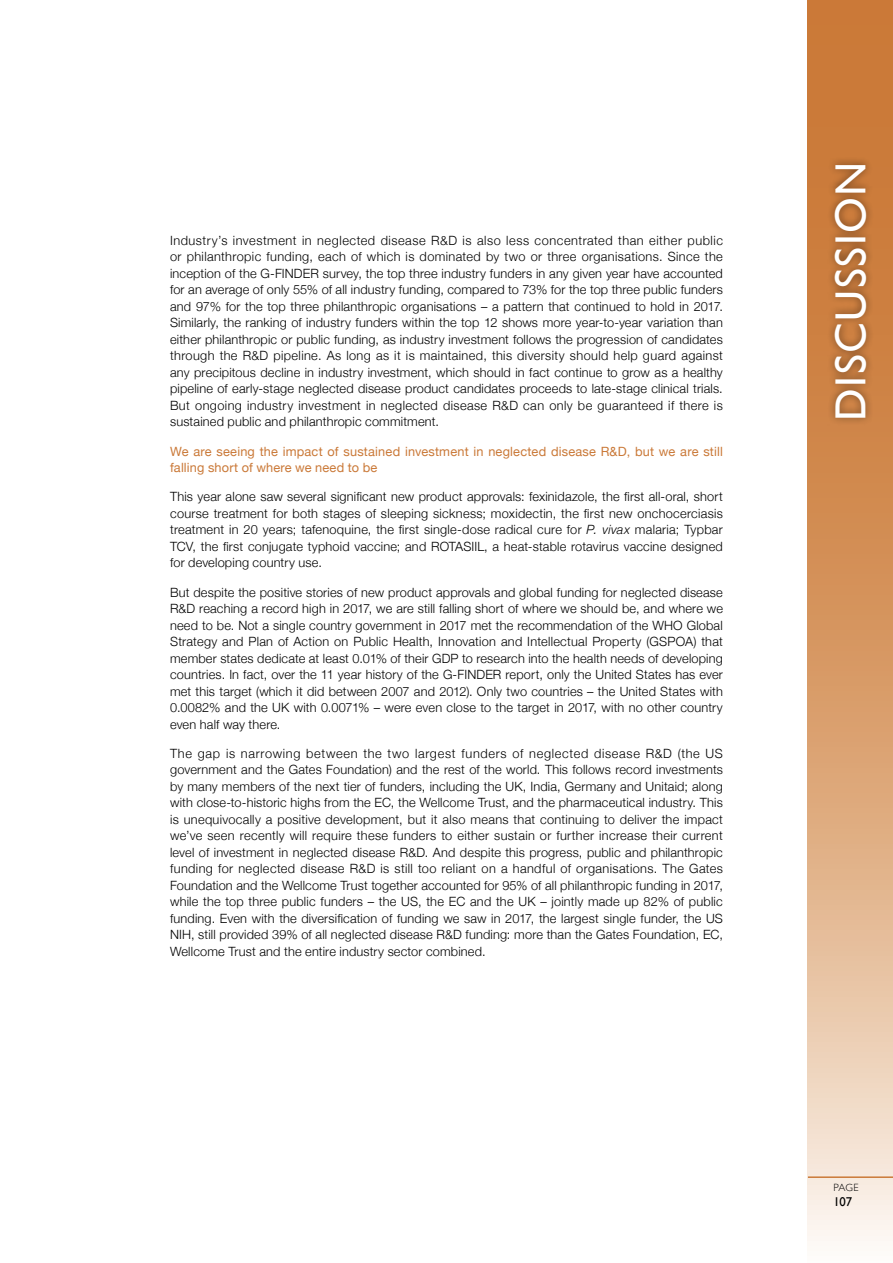
<style>
.page{position:relative;width:893px;height:1263px;background:#fff}
.page>*{position:absolute;margin:0;border:0;box-sizing:border-box;transform-origin:0 0}
.t1{font:43.5px "Gill Sans";letter-spacing:.03em;color:#fff}
.t2{font:300 12.75px/16.5px "Helvetica Neue";letter-spacing:.015em;color:#000;text-align:justify}
.t3{font:12.75px/16.5px "Helvetica Neue";letter-spacing:.015em;color:#ca7938}
.t4{font:12.75px "Gill Sans";color:#000}
.t5{font:300 10.5px "Gill Sans";color:#000}
.s1{font-style:italic}
</style>
<div class="page">
<svg style="left:808px;top:0;width:85px;height:1241px;background:#dca577"></svg>
<div style="left:827px;top:157px;width:46px;height:268px;background:#000;opacity:.45"></div>
<hr style="left:808px;top:1176px;width:85px;height:2px;background:#ca7938">
<p class="t2" style="left:170px;top:231px;width:554px">Industry’s investment in neglected disease R&amp;D is also less concentrated than either public or philanthropic funding, each of which is dominated by two or three organisations. Since the inception of the G-FINDER survey, the top three industry funders in any given year have accounted for an average of only 55% of all industry funding, compared to 73% for the top three public funders and 97% for the top three philanthropic organisations – a pattern that continued to hold in 2017.<br>Similarly, the ranking of industry funders within the top 12 shows more year-to-year variation than either philanthropic or public funding, as industry investment follows the progression of candidates through the R&amp;D pipeline. As long as it is maintained, this diversity should help guard against any precipitous decline in industry investment, which should in fact continue to grow as a healthy pipeline of early-stage neglected disease product candidates proceeds to late-stage clinical trials.<br>But ongoing industry investment in neglected disease R&amp;D can only be guaranteed if there is sustained public and philanthropic commitment.</p>
<p class="t3" style="left:170px;top:443px;width:554px">We are seeing the impact of sustained investment in neglected disease R&amp;D, but we are still falling short of where we need to be</p>
<p class="t2" style="left:170px;top:488px;width:554px">This year alone saw several significant new product approvals: fexinidazole, the first all-oral, short course treatment for both stages of sleeping sickness; moxidectin, the first new onchocerciasis treatment in 20 years; tafenoquine, the first single-dose radical cure for <span class="s1">P. vivax</span> malaria; Typbar TCV, the first conjugate typhoid vaccine; and ROTASIIL, a heat-stable rotavirus vaccine designed for developing country use.</p>
<p class="t2" style="left:170px;top:583px;width:554px">But despite the positive stories of new product approvals and global funding for neglected disease R&amp;D reaching a record high in 2017, we are still falling short of where we should be, and where we need to be. Not a single country government in 2017 met the recommendation of the WHO Global Strategy and Plan of Action on Public Health, Innovation and Intellectual Property (GSPOA) that member states dedicate at least 0.01% of their GDP to research into the health needs of developing countries. In fact, over the 11 year history of the G-FINDER report, only the United States has ever met this target (which it did between 2007 and 2012). Only two countries – the United States with 0.0082% and the UK with 0.0071% – were even close to the target in 2017, with no other country even half way there.</p>
<p class="t2" style="left:170px;top:744px;width:554px">The gap is narrowing between the two largest funders of neglected disease R&amp;D (the US government and the Gates Foundation) and the rest of the world. This follows record investments by many members of the next tier of funders, including the UK, India, Germany and Unitaid; along with close-to-historic highs from the EC, the Wellcome Trust, and the pharmaceutical industry. This is unequivocally a positive development, but it also means that continuing to deliver the impact we’ve seen recently will require these funders to either sustain or further increase their current level of investment in neglected disease R&amp;D. And despite this progress, public and philanthropic funding for neglected disease R&amp;D is still too reliant on a handful of organisations. The Gates Foundation and the Wellcome Trust together accounted for 95% of all philanthropic funding in 2017, while the top three public funders – the US, the EC and the UK – jointly made up 82% of public funding. Even with the diversification of funding we saw in 2017, the largest single funder, the US NIH, still provided 39% of all neglected disease R&amp;D funding: more than the Gates Foundation, EC, Wellcome Trust and the entire industry sector combined.</p>
<h1 class="t1" style="left:825px;top:421px;width:261px;rotate:-90deg">DISCUSSION</h1>
<p class="t5" style="left:833px;top:1179px;width:27px">PAGE</p>
<p class="t4" style="left:833px;top:1194px;width:20px">107</p>
</div>
